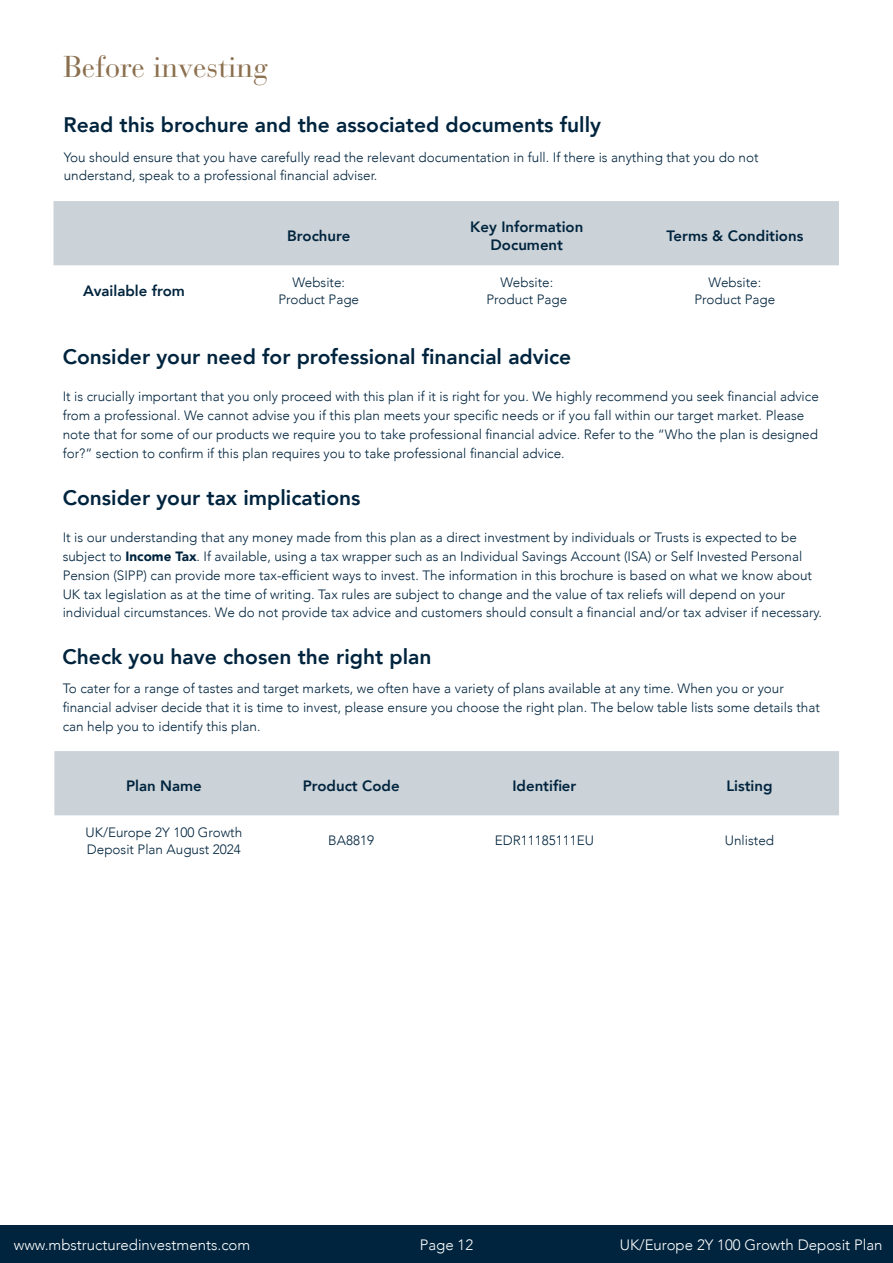
<style>
.page{position:relative;width:893px;height:1263px;background:#fff}
.page>*{position:absolute;margin:0;border:0;box-sizing:border-box;transform-origin:0 0}
.t1{font:30px "Bauer Bodoni Std";color:#8b6f4e}
.t2{font:800 21px "Avenir";color:#00243e}
.t3{font:800 15px/18px "Avenir";color:#00243e;text-align:center}
.t4{font:300 15px "Avenir";color:#fff}
.t5{font:300 13.5px/18.8px "Avenir";color:#00243e}
.s1{font-weight:900}
</style>
<div class="page">
<div style="left:0;top:1225px;width:893px;height:38px;background:#00243e"></div>
<div style="left:54px;top:201px;width:785px;height:64px;background:#ccd3d8"></div>
<div style="left:54px;top:751px;width:785px;height:64px;background:#ccd3d8"></div>
<h1 class="t1" style="left:64px;top:48px;width:206px">Before investing</h1>
<h2 class="t2" style="left:64px;top:109px;width:539px">Read this brochure and the associated documents fully</h2>
<p class="t5" style="left:64px;top:147px;width:696px">You should ensure that you have carefully read the relevant documentation in full. If there is anything that you do not understand, speak to a professional financial adviser.</p>
<p class="t3" style="left:287px;top:226px;width:65px">Brochure</p>
<p class="t3" style="left:470px;top:217px;width:115px">Key Information<br>Document</p>
<p class="t3" style="left:666px;top:226px;width:138px">Terms &amp; Conditions</p>
<p class="t3" style="left:83px;top:282px;width:103px">Available from</p>
<p class="t5" style="left:278px;top:275px;width:82px;line-height:16.2px;text-align:center">Website:<br>Product Page</p>
<p class="t5" style="left:486px;top:275px;width:82px;line-height:16.2px;text-align:center">Website:<br>Product Page</p>
<p class="t5" style="left:694px;top:275px;width:82px;line-height:16.2px;text-align:center">Website:<br>Product Page</p>
<h2 class="t2" style="left:63px;top:341px;width:510px">Consider your need for professional financial advice</h2>
<p class="t5" style="left:63px;top:387px;width:758px">It is crucially important that you only proceed with this plan if it is right for you. We highly recommend you seek financial advice from a professional. We cannot advise you if this plan meets your specific needs or if you fall within our target market. Please note that for some of our products we require you to take professional financial advice. Refer to the “Who the plan is designed for?” section to confirm if this plan requires you to take professional financial advice.</p>
<h2 class="t2" style="left:63px;top:481px;width:299px">Consider your tax implications</h2>
<p class="t5" style="left:63px;top:528px;width:761px">It is our understanding that any money made from this plan as a direct investment by individuals or Trusts is expected to be subject to <span class="s1">Income Tax</span>. If available, using a tax wrapper such as an Individual Savings Account (ISA) or Self Invested Personal Pension (SIPP) can provide more tax-efficient ways to invest. The information in this brochure is based on what we know about UK tax legislation as at the time of writing. Tax rules are subject to change and the value of tax reliefs will depend on your individual circumstances. We do not provide tax advice and customers should consult a financial and/or tax adviser if necessary.</p>
<h2 class="t2" style="left:63px;top:641px;width:371px">Check you have chosen the right plan</h2>
<p class="t5" style="left:63px;top:679px;width:759px">To cater for a range of tastes and target markets, we often have a variety of plans available at any time. When you or your financial adviser decide that it is time to invest, please ensure you choose the right plan. The below table lists some details that can help you to identify this plan.</p>
<p class="t3" style="left:126px;top:776px;width:77px">Plan Name</p>
<p class="t3" style="left:303px;top:776px;width:98px">Product Code</p>
<p class="t3" style="left:512px;top:776px;width:65px">Identifier</p>
<p class="t3" style="left:726px;top:776px;width:48px">Listing</p>
<p class="t5" style="left:86px;top:825px;width:158px;line-height:16.2px">UK/Europe 2Y 100 Growth<br>Deposit Plan August 2024</p>
<p class="t5" style="left:328px;top:831px;width:47px">BA8819</p>
<p class="t5" style="left:495px;top:831px;width:101px">EDR11185111EU</p>
<p class="t5" style="left:725px;top:831px;width:51px">Unlisted</p>
<p class="t4" style="left:14px;top:1236px;width:238px">www.mbstructuredinvestments.com</p>
<p class="t4" style="left:420px;top:1236px;width:55px">Page 12</p>
<p class="t4" style="left:620px;top:1236px;width:264px">UK/Europe 2Y 100 Growth Deposit Plan</p>
</div>
